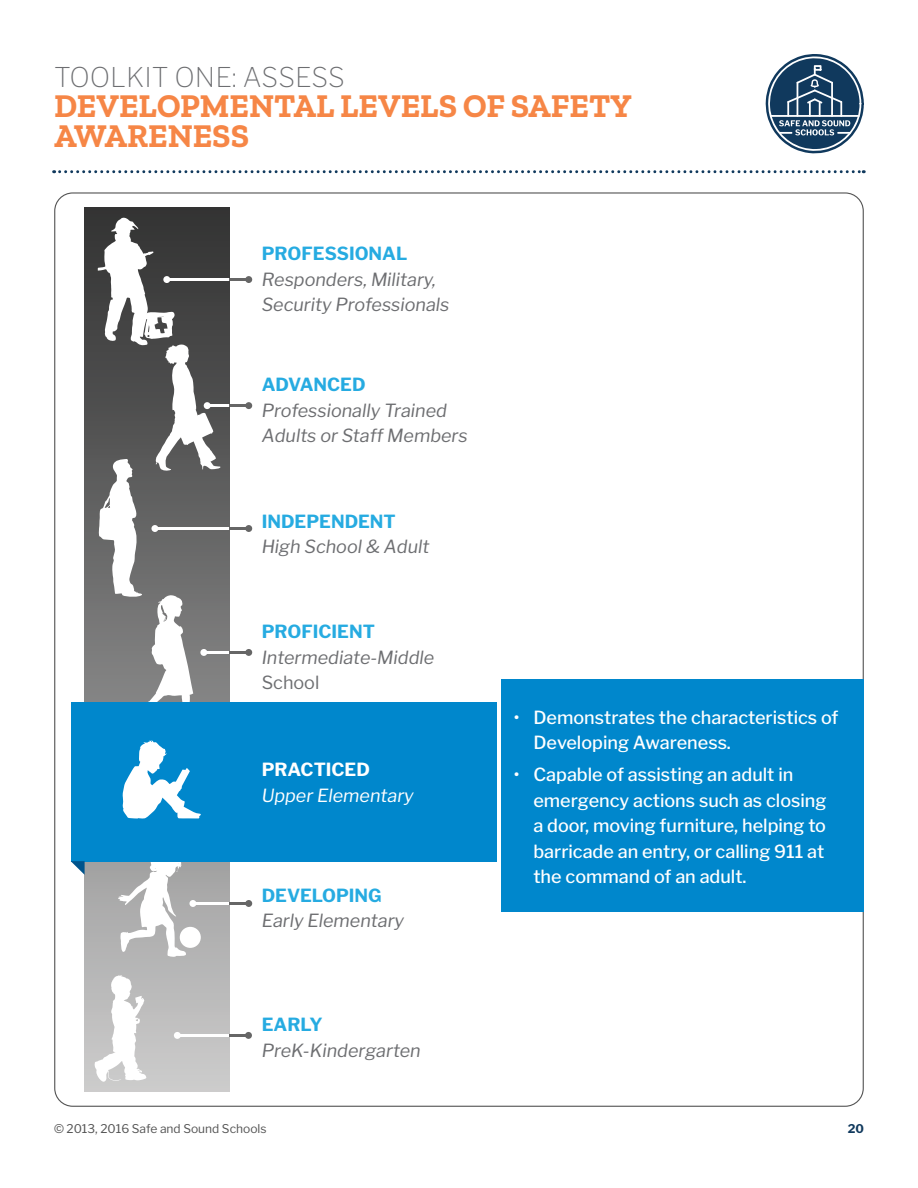
<style>
.page{position:relative;width:918px;height:1188px;background:#fff}
.page>*{position:absolute;margin:0;border:0;box-sizing:border-box;transform-origin:0 0}
.t1{font:700 33px/30px "Zilla Slab";color:#f68646}
.t2{font:100 27px "Libre Franklin";color:#6d6e71}
.t3{font:500 18px/25.5px "Libre Franklin";color:#fff}
.t4{font:italic 18px/25.5px "Libre Franklin";color:#6d6e71}
.t5{font:700 18px "Libre Franklin";color:#26abe1}
.t6{font:italic 18px "Libre Franklin";color:#fff}
.t7{font:700 18px "Libre Franklin";color:#fff}
.t8{font:18px "Libre Franklin";color:#6d6e71}
.t9{font:12px "Libre Franklin";color:#545454}
.t10{font:700 12px "Libre Franklin";color:#10395d}
</style>
<div class="page">
<svg style="left:54px;top:170px;width:810px;height:3px"></svg>
<svg style="left:765px;top:54px;width:99px;height:100px"></svg>
<svg style="left:84px;top:208px;width:145px;height:883px;background:#959595"></svg>
<svg style="left:118px;top:862px;width:68px;height:96px"></svg>
<div style="left:180px;top:927px;width:21px;height:21px;background:#fff;border-radius:50%"></div>
<svg style="left:95px;top:975px;width:51px;height:107px"></svg>
<hr style="left:169px;top:279px;width:60px;height:2px;background:#fff">
<hr style="left:229px;top:279px;width:20px;height:2px;background:#666">
<div style="left:245px;top:276px;width:7px;height:7px;background:#666;border-radius:50%"></div>
<hr style="left:207px;top:405px;width:22px;height:2px;background:#fff">
<hr style="left:229px;top:405px;width:20px;height:2px;background:#666">
<div style="left:245px;top:402px;width:7px;height:7px;background:#666;border-radius:50%"></div>
<hr style="left:155px;top:527px;width:74px;height:3px;background:#fff">
<hr style="left:203px;top:651px;width:26px;height:2px;background:#fff">
<hr style="left:229px;top:527px;width:20px;height:3px;background:#666">
<hr style="left:229px;top:651px;width:20px;height:2px;background:#666">
<div style="left:245px;top:525px;width:7px;height:7px;background:#666;border-radius:50%"></div>
<div style="left:245px;top:649px;width:7px;height:7px;background:#666;border-radius:50%"></div>
<div style="left:189px;top:900px;width:7px;height:7px;background:#fff;border-radius:50%"></div>
<hr style="left:193px;top:902px;width:36px;height:3px;background:#fff">
<hr style="left:229px;top:902px;width:20px;height:3px;background:#666">
<div style="left:245px;top:900px;width:7px;height:7px;background:#666;border-radius:50%"></div>
<svg style="left:97px;top:217px;width:123px;height:485px"></svg>
<div style="left:71px;top:702px;width:426px;height:160px;background:#0087cc"></div>
<div style="left:501px;top:679px;width:363px;height:233px;background:#0087cc"></div>
<svg style="left:71px;top:861px;width:14px;height:14px"></svg>
<svg style="left:122px;top:740px;width:79px;height:79px"></svg>
<hr style="left:181px;top:1034px;width:48px;height:2px;background:#fff">
<hr style="left:229px;top:1034px;width:20px;height:2px;background:#666">
<div style="left:245px;top:1032px;width:7px;height:7px;background:#666;border-radius:50%"></div>
<div style="left:174px;top:1032px;width:7px;height:7px;background:#fff;border-radius:50%"></div>
<h2 class="t2" style="left:54px;top:64px;width:292px">TOOLKIT ONE: ASSESS</h2>
<h1 class="t1" style="left:54px;top:91px;width:579px">DEVELOPMENTAL LEVELS OF SAFETY<br>AWARENESS</h1>
<p class="t5" style="left:262px;top:245px;width:147px">PROFESSIONAL</p>
<p class="t4" style="left:262px;top:267px;width:189px">Responders, Military,<br>Security Professionals</p>
<p class="t5" style="left:262px;top:376px;width:105px">ADVANCED</p>
<p class="t4" style="left:262px;top:398px;width:207px">Professionally Trained<br>Adults or Staff Members</p>
<p class="t5" style="left:262px;top:512px;width:136px">INDEPENDENT</p>
<p class="t4" style="left:262px;top:534px;width:169px">High School &amp; Adult</p>
<p class="t5" style="left:262px;top:623px;width:115px">PROFICIENT</p>
<p class="t4" style="left:262px;top:645px;width:174px">Intermediate-Middle</p>
<p class="t8" style="left:262px;top:674px;width:59px">School</p>
<p class="t7" style="left:262px;top:761px;width:110px">PRACTICED</p>
<p class="t6" style="left:262px;top:786px;width:154px">Upper Elementary</p>
<p class="t5" style="left:262px;top:887px;width:122px">DEVELOPING</p>
<p class="t4" style="left:262px;top:909px;width:144px">Early Elementary</p>
<p class="t5" style="left:262px;top:1016px;width:62px">EARLY</p>
<p class="t4" style="left:262px;top:1038px;width:160px">PreK-Kindergarten</p>
<p class="t3" style="left:533px;top:705px;width:307px;text-indent:-19px">• Demonstrates the characteristics of<br>Developing Awareness.</p>
<p class="t3" style="left:533px;top:763px;width:295px;text-indent:-19px">• Capable of assisting an adult in emergency actions such as closing a door, moving furniture, helping to barricade an entry, or calling 911 at the command of an adult.</p>
<p class="t9" style="left:54px;top:1122px;width:214px">© 2013, 2016 Safe and Sound Schools</p>
<p class="t10" style="left:848px;top:1122px;width:18px">20</p>
</div>
